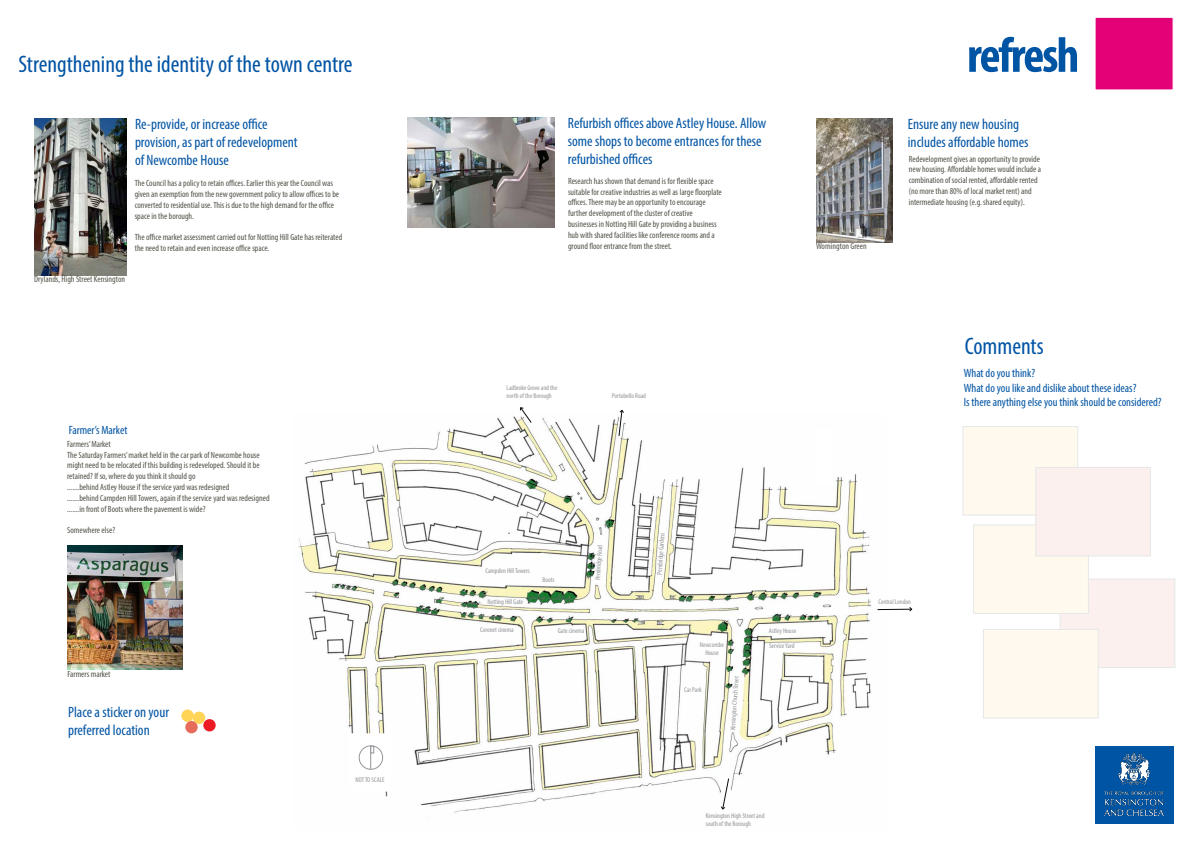
<style>
.page{position:relative;width:1192px;height:842px;background:#fff}
.page>*{position:absolute;margin:0;border:0;box-sizing:border-box;transform-origin:0 0}
.t1{font:700 condensed 50px "Myriad Pro";letter-spacing:-.04em;color:#0054a4}
.t2{font:condensed 24px "Myriad Pro";color:#0054a4}
.t3{font:condensed 15px/18px "Myriad Pro";color:#0054a4}
.t4{font:condensed 12px/14.4px "Myriad Pro";color:#0054a4}
.t5{font:condensed 9px/10.8px "Myriad Pro";color:#54534a}
.t6{font:condensed 7px/8.4px "Myriad Pro";color:#939598}
</style>
<div class="page">
<div style="left:1095px;top:17px;width:78px;height:73px;background:#e20177"></div>
<div style="left:1096px;top:746px;width:78px;height:78px;background:#0054a4"></div>
<img style="left:1104px;top:753px;width:60px;height:62px">
<img style="left:35px;top:119px;width:91px;height:156px">
<img style="left:407px;top:118px;width:148px;height:109px">
<img style="left:816px;top:118px;width:77px;height:124px">
<img style="left:298px;top:416px;width:573px;height:397px">
<img style="left:68px;top:546px;width:115px;height:123px">
<div style="left:1060px;top:579px;width:115px;height:89px;background:#fcf0ef;border:1px solid #e6e7e8"></div>
<div style="left:963px;top:426px;width:115px;height:89px;background:#fffaed;border:1px solid #e6e7e8"></div>
<div style="left:973px;top:525px;width:116px;height:89px;background:#fffaed;border:1px solid #e6e7e8"></div>
<div style="left:1036px;top:467px;width:115px;height:89px;background:#fcf0ef;border:1px solid #e6e7e8"></div>
<div style="left:983px;top:629px;width:115px;height:89px;background:#fffaed;border:1px solid #e6e7e8"></div>
<div style="left:181px;top:709px;width:13px;height:13px;background:#ffd457;border-radius:50%"></div>
<div style="left:193px;top:712px;width:12px;height:12px;background:#ffd457;border-radius:50%"></div>
<div style="left:185px;top:721px;width:13px;height:12px;background:#e66b5b;border-radius:50%"></div>
<div style="left:203px;top:719px;width:13px;height:12px;background:#ed1c24;border-radius:50%"></div>
<div style="left:813px;top:428px;width:20px;height:58px;background:#fff"></div>
<div style="left:348px;top:734px;width:45px;height:57px;background:#fff"></div>
<div style="left:359px;top:746px;width:24px;height:23px;border:1px solid #939598;border-radius:50%"></div>
<svg style="left:370px;top:746px;width:4px;height:23px"></svg>
<svg style="left:520px;top:407px;width:12px;height:16px"></svg>
<svg style="left:618px;top:410px;width:6px;height:26px"></svg>
<svg style="left:877px;top:607px;width:35px;height:5px"></svg>
<svg style="left:721px;top:778px;width:8px;height:32px"></svg>
<h2 class="t2" style="left:18px;top:49px;width:336px">Strengthening the identity of the town centre</h2>
<h3 class="t3" style="left:135px;top:115px;width:164px">Re-provide, or increase office provision, as part of redevelopment of Newcombe House</h3>
<p class="t5" style="left:34px;top:274px;width:93px">Drylands, High Street Kensington</p>
<p class="t5" style="left:135px;top:178px;width:206px">The Council has a policy to retain offices. Earlier this year the Council was given an exemption from the new government policy to allow offices to be converted to residential use. This is due to the high demand for the office space in the borough.</p>
<p class="t5" style="left:135px;top:232px;width:209px">The office market assessment carried out for Notting Hill Gate has reiterated the need to retain and even increase office space.</p>
<h3 class="t4" style="left:69px;top:423px;width:60px">Farmer’s Market</h3>
<p class="t5" style="left:67px;top:438px;width:204px">Farmers’ Market<br>The Saturday Farmers’ market held in the car park of Newcombe house might need to be relocated if this building is redeveloped. Should it be retained? If so, where do you think it should go<br>.......behind Astley House if the service yard was redesigned<br>.......behind Campden Hill Towers, again if the service yard was redesigned .......in front of Boots where the pavement is wide?</p>
<p class="t5" style="left:67px;top:525px;width:50px">Somewhere else?</p>
<p class="t5" style="left:67px;top:668px;width:45px">Farmers market</p>
<h3 class="t3" style="left:68px;top:703px;width:103px">Place a sticker on your preferred location</h3>
<p class="t6" style="left:356px;top:776px;width:31px">NOT TO SCALE</p>
<h3 class="t3" style="left:568px;top:113px;width:200px">Refurbish offices above Astley House. Allow some shops to become entrances for these refurbished offices</h3>
<p class="t5" style="left:568px;top:175px;width:155px">Research has shown that demand is for flexible space suitable for creative industries as well as large floorplate offices. There may be an opportunity to encourage further development of the cluster of creative businesses in Notting Hill Gate by providing a business hub with shared facilities like conference rooms and a ground floor entrance from the street.</p>
<p class="t6" style="left:507px;top:383px;width:52px">Ladbroke Grove and the north of the Borough</p>
<p class="t6" style="left:612px;top:391px;width:36px">Portobello Road</p>
<p class="t5" style="left:816px;top:241px;width:52px">Wornington Green</p>
<h1 class="t1" style="left:967px;top:24px;width:114px">refresh</h1>
<h3 class="t3" style="left:908px;top:115px;width:122px">Ensure any new housing includes affordable homes</h3>
<p class="t5" style="left:909px;top:153px;width:134px">Redevelopment gives an opportunity to provide new housing. Affordable homes would include a combination of social rented, affordable rented (no more than 80% of local market rent) and intermediate housing (e.g. shared equity).</p>
<h2 class="t2" style="left:965px;top:331px;width:80px">Comments</h2>
<h3 class="t4" style="left:964px;top:366px;width:199px">What do you think?<br>What do you like and dislike about these ideas?<br>Is there anything else you think should be considered?</h3>
<p class="t6" style="left:486px;top:566px;width:46px">Campden Hill Towers</p>
<p class="t6" style="left:488px;top:597px;width:37px;rotate:1deg">Notting Hill Gate</p>
<p class="t6" style="left:543px;top:575px;width:14px">Boots</p>
<p class="t6" style="left:480px;top:626px;width:35px">Coronet cinema</p>
<p class="t6" style="left:558px;top:626px;width:28px">Gate cinema</p>
<p class="t6" style="left:593px;top:580px;width:37px;rotate:-86deg">Pembridge Road</p>
<p class="t6" style="left:655px;top:574px;width:44px;rotate:-86deg">Pembridge Gardens</p>
<p class="t6" style="left:769px;top:626px;width:29px">Astley House</p>
<p class="t6" style="left:700px;top:640px;width:26px;text-align:center">Newcombe<br>House</p>
<p class="t6" style="left:769px;top:641px;width:27px">Service Yard</p>
<p class="t6" style="left:684px;top:685px;width:19px">Car Park</p>
<p class="t6" style="left:728px;top:730px;width:56px;rotate:-86deg">Kensington Church Street</p>
<p class="t6" style="left:706px;top:811px;width:60px">Kensington High Street and south of the Borough</p>
<p class="t6" style="left:879px;top:597px;width:34px">Central London</p>
</div>
